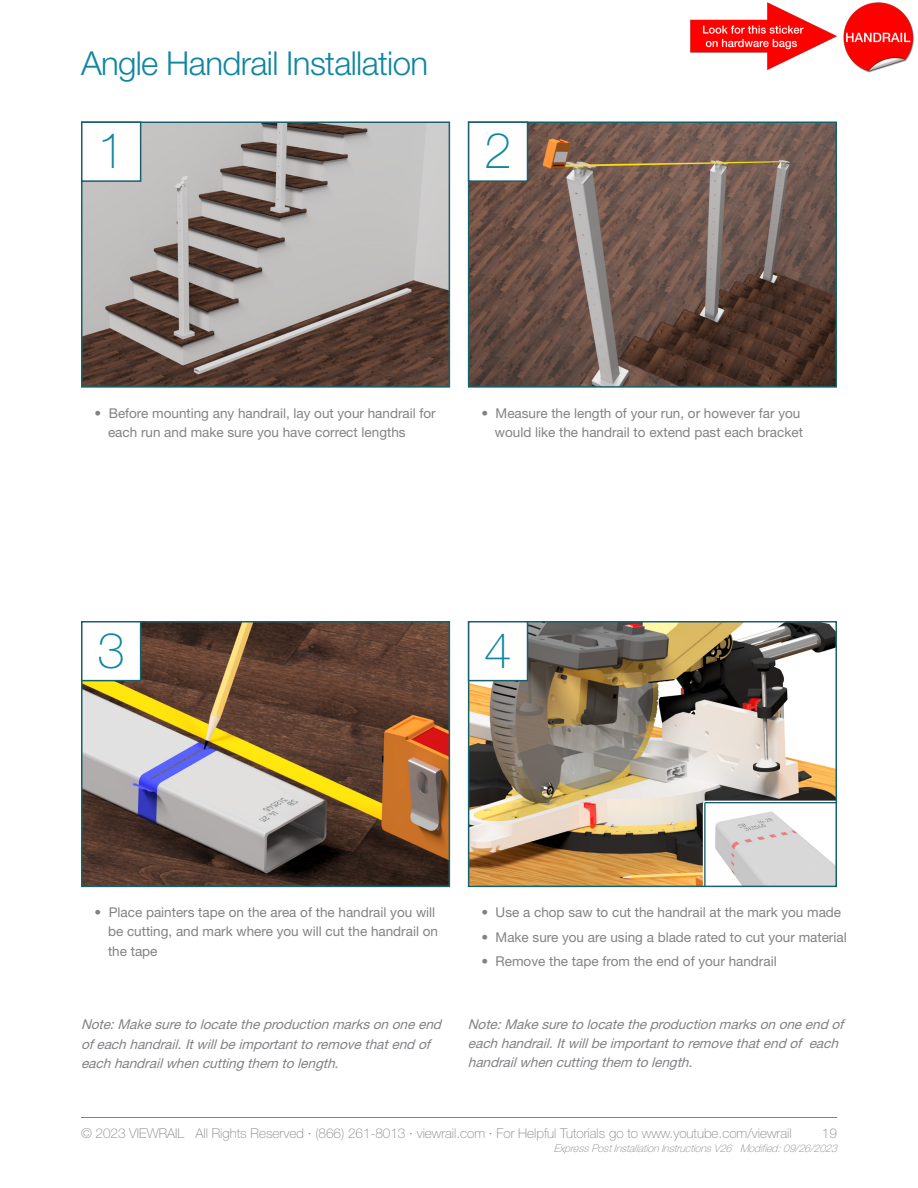
<style>
.page{position:relative;width:918px;height:1188px;background:#fff}
.page>*{position:absolute;margin:0;border:0;box-sizing:border-box;transform-origin:0 0}
.t1{font:100 49.5px "Helvetica Neue";color:#1186a1}
.t2{font:300 33px "Helvetica Neue";letter-spacing:-.02em;color:#1186a1}
.Bullet_Points{font:13.5px/19.2px "Helvetica Neue";color:#808285}
.Bullet_Points-2{font:italic 13.5px/19.2px "Helvetica Neue";color:#808285}
.t3{font:100 13.5px "Helvetica Neue";color:#808285}
.t4{font:italic 100 10.5px "Helvetica Neue";color:#808285}
</style>
<div class="page">
<hr style="left:81px;top:1117px;width:756px;height:1px;background:#808285">
<img style="left:471px;top:624px;width:363px;height:260px">
<div style="left:468px;top:621px;width:369px;height:266px;border:2px solid #17616c"></div>
<img style="left:84px;top:624px;width:363px;height:260px">
<div style="left:81px;top:621px;width:369px;height:266px;border:2px solid #17616c"></div>
<img style="left:471px;top:125px;width:363px;height:260px">
<div style="left:468px;top:122px;width:369px;height:266px;border:2px solid #17616c"></div>
<img style="left:84px;top:125px;width:363px;height:260px">
<div style="left:81px;top:122px;width:369px;height:266px;border:2px solid #17616c"></div>
<div style="left:469px;top:622px;width:59px;height:59px;background:#fff"></div>
<div style="left:468px;top:621px;width:60px;height:60px;border:2px solid #17616c"></div>
<div style="left:82px;top:622px;width:59px;height:59px;background:#fff"></div>
<div style="left:81px;top:621px;width:60px;height:60px;border:2px solid #17616c"></div>
<div style="left:469px;top:122px;width:59px;height:59px;background:#fff"></div>
<div style="left:468px;top:122px;width:60px;height:60px;border:2px solid #17616c"></div>
<div style="left:82px;top:122px;width:59px;height:59px;background:#fff"></div>
<div style="left:81px;top:122px;width:60px;height:60px;border:2px solid #17616c"></div>
<img style="left:690px;top:2px;width:224px;height:71px">
<p class="t2" style="left:81px;top:44px;width:349px">Angle Handrail Installation</p>
<p class="t1" style="left:97px;top:122px;width:29px">1</p>
<p class="t1" style="left:484px;top:122px;width:29px">2</p>
<p class="Bullet_Points" style="left:108px;top:403px;width:329px;text-indent:-14px">• Before mounting any handrail, lay out your handrail for each run and make sure you have correct lengths</p>
<p class="Bullet_Points" style="left:481px;top:403px;width:323px;text-align:right">• Measure the length of your run, or however far you would like the handrail to extend past each bracket</p>
<p class="t1" style="left:97px;top:622px;width:29px">3</p>
<p class="t1" style="left:484px;top:622px;width:29px">4</p>
<p class="Bullet_Points" style="left:108px;top:903px;width:332px;text-indent:-14px">• Place painters tape on the area of the handrail you will be cutting, and mark where you will cut the handrail on the tape</p>
<p class="Bullet_Points-2" style="left:81px;top:1015px;width:366px">Note:Makesuretolocatetheproductionmarksononeend ofeachhandrail.Itwillbeimportanttoremovethatend of eachhandrailwhencuttingthem tolength.</p>
<p class="Bullet_Points" style="left:481px;top:903px;width:361px">• Use a chop saw to cut the handrail at the mark you made</p>
<p class="Bullet_Points" style="left:481px;top:927px;width:367px">• Make sure you are using a blade rated to cut your material</p>
<p class="Bullet_Points" style="left:481px;top:952px;width:297px">• Remove the tape from the end of your handrail</p>
<p class="Bullet_Points-2" style="left:468px;top:1014px;width:381px">Note:Makesuretolocatetheproductionmarksononeend of eachhandrail.Itwillbeimportanttoremovethatend of each handrailwhencuttingthem tolength.</p>
<p class="t3" style="left:81px;top:1125px;width:712px">© 2023 VIEWRAIL All Rights Reserved ∙ (866) 261-8013 ∙ viewrail.com ∙ For Helpful Tutorials go to www.youtube.com/viewrail</p>
<p class="t3" style="left:822px;top:1125px;width:17px">19</p>
<p class="t4" style="left:554px;top:1142px;width:288px">ExpressPostInstallationInstructionsV26 Modified:09/26/2023</p>
</div>
